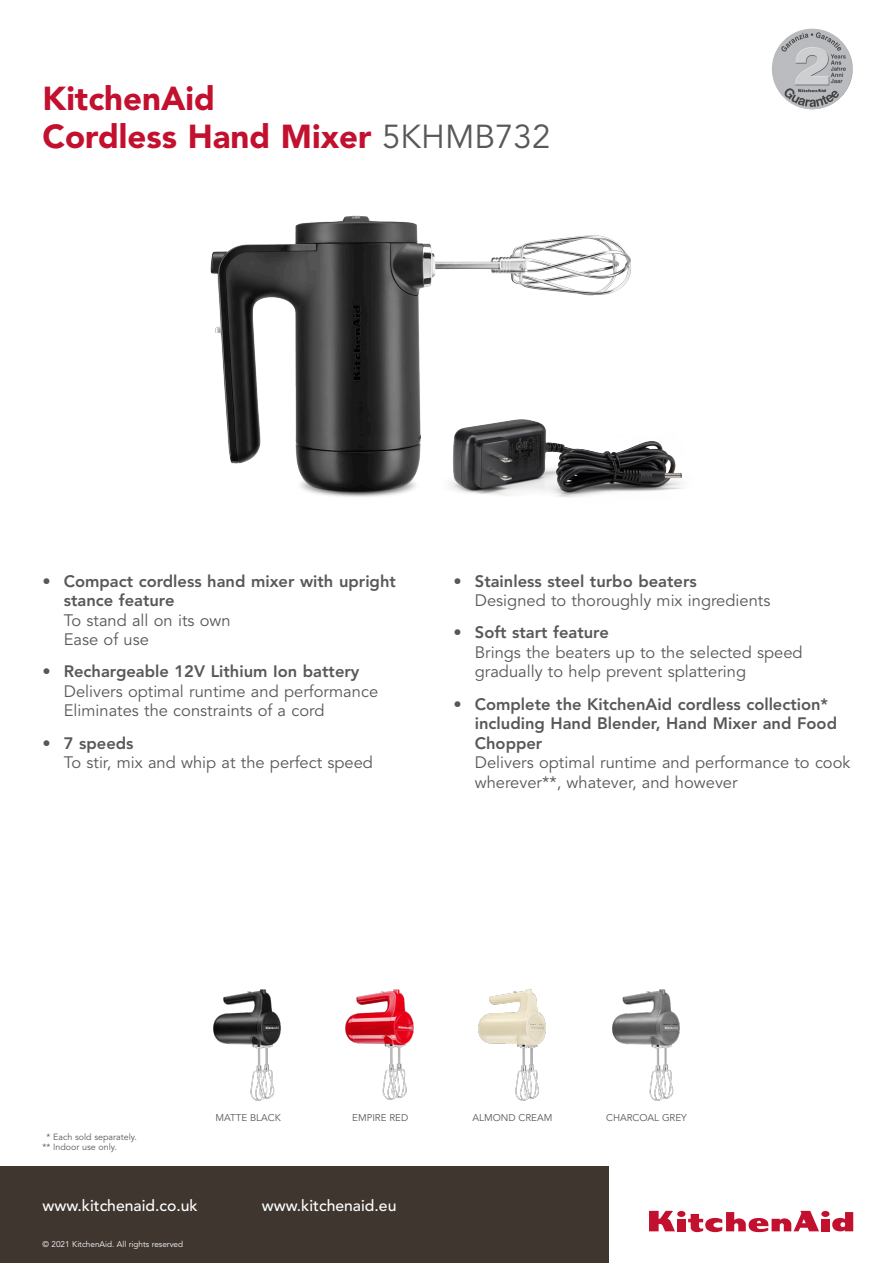
<style>
.page{position:relative;width:893px;height:1263px;background:#fff}
.page>*{position:absolute;margin:0;border:0;box-sizing:border-box;transform-origin:0 0}
.Titre_Produit_22{font:900 33px "Avenir LT Std";color:#c3102f}
.TexteBenefit{font:16.5px/19.5px "Avenir LT Std";color:#57585a}
.Texte_Feature{font:800 16.5px/19.5px "Avenir LT Std";color:#57585a}
.WWW{font:500 15.75px "Avenir LT Std";color:#fff}
.t1{font:9.75px "Avenir LT Std";color:#57585a}
.t2{font:9px "Avenir LT Std";color:#57585a}
.Année{font:8.25px "Avenir LT Std";color:#fff}
.s1{font-weight:400;color:#57585a}
</style>
<div class="page">
<img style="left:210px;top:215px;width:472px;height:282px">
<div style="left:0;top:1166px;width:609px;height:97px;background:#3f3630"></div>
<div style="left:677px;top:1219px;width:8px;height:12px;background:#c3102f"></div>
<div style="left:677px;top:1211px;width:8px;height:6px;background:#c3102f;border-radius:50%"></div>
<div style="left:821px;top:1219px;width:8px;height:12px;background:#c3102f"></div>
<div style="left:821px;top:1211px;width:8px;height:6px;background:#c3102f;border-radius:50%"></div>
<svg style="left:649px;top:1211px;width:26px;height:20px"></svg>
<svg style="left:688px;top:1211px;width:131px;height:21px"></svg>
<svg style="left:832px;top:1212px;width:21px;height:19px"></svg>
<img style="left:345px;top:989px;width:69px;height:111px">
<img style="left:478px;top:989px;width:68px;height:112px">
<img style="left:612px;top:989px;width:68px;height:112px">
<img style="left:213px;top:989px;width:68px;height:112px">
<img style="left:772px;top:28px;width:81px;height:81px;border-radius:40px">
<p class="Titre_Produit_22" style="left:43px;top:79px;width:174px">KitchenAid</p>
<p class="Titre_Produit_22" style="left:43px;top:116px;width:509px">Cordless Hand Mixer <span class="s1">5KHMB732</span></p>
<p class="Texte_Feature" style="left:64px;top:571px;width:334px;text-indent:-21px">• Compact cordless hand mixer with upright stance feature</p>
<p class="TexteBenefit" style="left:64px;top:611px;width:168px">To stand all on its own</p>
<p class="TexteBenefit" style="left:64px;top:630px;width:87px">Ease of use</p>
<p class="Texte_Feature" style="left:43px;top:662px;width:318px">• Rechargeable 12V Lithium Ion battery</p>
<p class="TexteBenefit" style="left:64px;top:682px;width:316px">Delivers optimal runtime and performance</p>
<p class="TexteBenefit" style="left:64px;top:701px;width:262px">Eliminates the constraints of a cord</p>
<p class="Texte_Feature" style="left:43px;top:733px;width:93px">• 7 speeds</p>
<p class="TexteBenefit" style="left:64px;top:753px;width:311px">To stir, mix and whip at the perfect speed</p>
<p class="Texte_Feature" style="left:454px;top:571px;width:245px">• Stainless steel turbo beaters</p>
<p class="TexteBenefit" style="left:475px;top:591px;width:297px">Designed to thoroughly mix ingredients</p>
<p class="Texte_Feature" style="left:454px;top:623px;width:157px">• Soft start feature</p>
<p class="TexteBenefit" style="left:475px;top:643px;width:329px">Brings the beaters up to the selected speed gradually to help prevent splattering</p>
<p class="Texte_Feature" style="left:475px;top:694px;width:364px;text-indent:-21px">• Complete the KitchenAid cordless collection* including Hand Blender, Hand Mixer and Food<br>Chopper</p>
<p class="TexteBenefit" style="left:475px;top:753px;width:377px">Delivers optimal runtime and performance to cook wherever**, whatever, and however</p>
<p class="t2" style="left:46px;top:1131px;width:92px">* Each sold separately.</p>
<p class="t2" style="left:43px;top:1142px;width:76px">** Indoor use only.</p>
<p class="t1" style="left:215px;top:1112px;width:67px">MATTE BLACK</p>
<p class="t1" style="left:352px;top:1112px;width:57px">EMPIRE RED</p>
<p class="t1" style="left:472px;top:1112px;width:81px">ALMOND CREAM</p>
<p class="t1" style="left:606px;top:1112px;width:82px">CHARCOAL GREY</p>
<p class="WWW" style="left:43px;top:1196px;width:157px">www.kitchenaid.co.uk</p>
<p class="WWW" style="left:262px;top:1196px;width:136px">www.kitchenaid.eu</p>
<p class="Année" style="left:43px;top:1239px;width:142px">© 2021 KitchenAid. All rights reserved</p>
</div>
